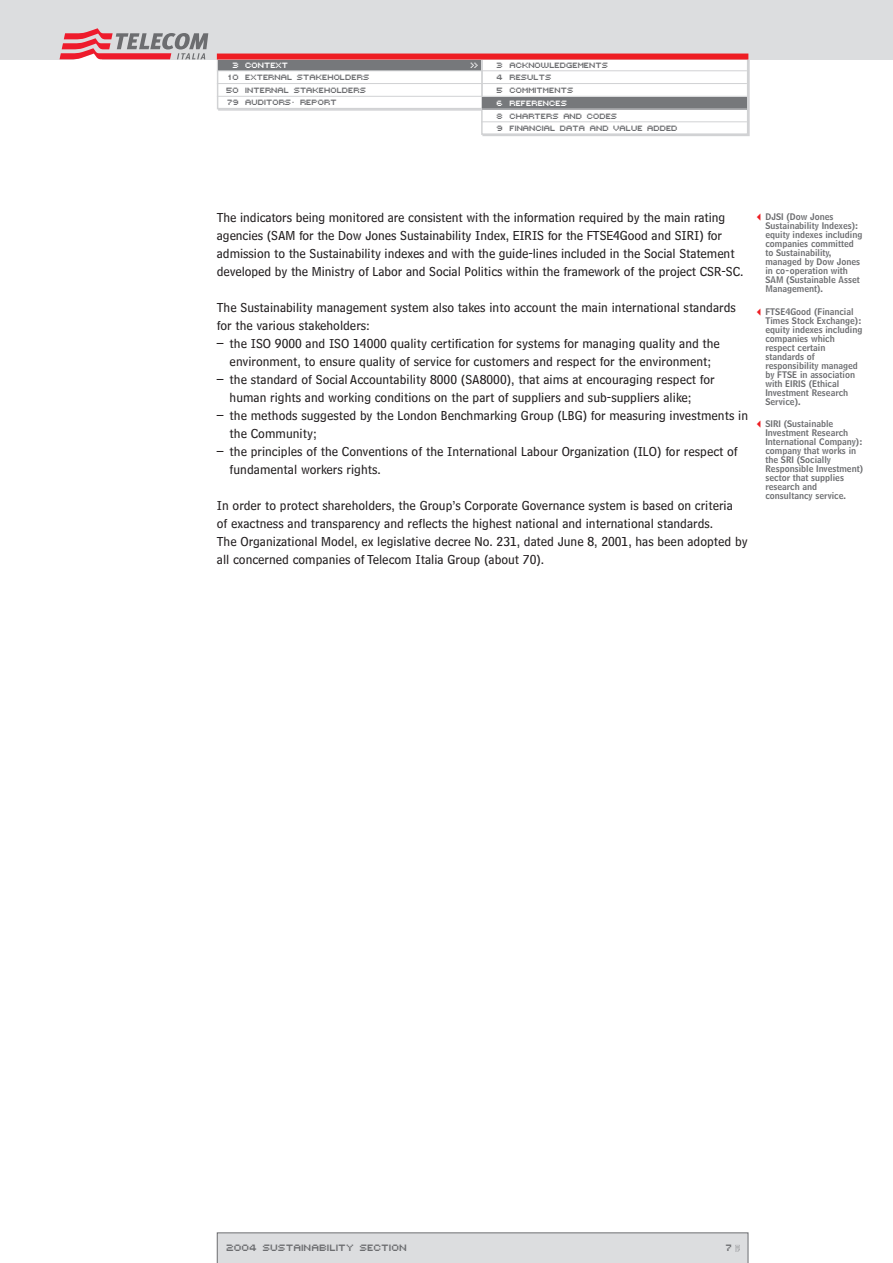
<style>
.page{position:relative;width:893px;height:1263px;background:#fff}
.page>*{position:absolute;margin:0;border:0;box-sizing:border-box;transform-origin:0 0}
.t1{font:13.5px/18px "Bell Centennial Sub Caption";color:#231f20}
.t2{font:9px/9px "Bell Centennial Name And Number";color:#6c6d70}
.t3{font:9px "MINI7 Tight";color:#6c6d70}
.t4{font:7.5px/12.8px "MINI7 Tight";letter-spacing:-.015em;color:#6c6d70}
.t5{font:7.5px "MINI7 Tight";letter-spacing:-.015em;color:#fff}
</style>
<div class="page">
<svg style="left:217px;top:1232px;width:531px;height:31px;background:#d8d9db"></svg>
<div style="left:482px;top:59px;width:268px;height:77px;border:2px solid #d1d2d4"></div>
<div style="left:218px;top:59px;width:266px;height:52px;border:2px solid #d1d2d4"></div>
<div style="left:482px;top:59px;width:266px;height:75px;background:#fff"></div>
<div style="left:481px;top:58px;width:267px;height:77px;border:2px solid #d1d2d4"></div>
<div style="left:218px;top:59px;width:264px;height:50px;background:#fff"></div>
<div style="left:217px;top:58px;width:266px;height:51px;border:2px solid #d1d2d4"></div>
<div style="left:218px;top:59px;width:263px;height:12px;background:#76787b"></div>
<div style="left:482px;top:97px;width:265px;height:12px;background:#76787b"></div>
<div style="left:0;top:0;width:893px;height:60px;background:#dcdddf"></div>
<div style="left:217px;top:54px;width:531px;height:6px;background:#ee1d23"></div>
<hr style="left:217px;top:70px;width:266px;height:1px;background:#d1d2d4">
<hr style="left:481px;top:70px;width:266px;height:1px;background:#d1d2d4">
<hr style="left:481px;top:83px;width:266px;height:1px;background:#d1d2d4">
<hr style="left:481px;top:96px;width:266px;height:1px;background:#d1d2d4">
<hr style="left:481px;top:109px;width:266px;height:1px;background:#d1d2d4">
<hr style="left:481px;top:121px;width:266px;height:1px;background:#d1d2d4">
<hr style="left:217px;top:83px;width:266px;height:1px;background:#d1d2d4">
<hr style="left:217px;top:96px;width:266px;height:1px;background:#d1d2d4">
<svg style="left:60px;top:28px;width:148px;height:32px"></svg>
<p class="t5" style="left:232px;top:61px;width:57px">3 CONTEXT</p>
<p class="t5" style="left:470px;top:61px;width:9px">&gt;&gt;</p>
<p class="t4" style="left:225px;top:71px;width:145px">10 EXTERNAL STAKEHOLDERS<br>50 INTERNAL STAKEHOLDERS<br>79 AUDITORS’ REPORT</p>
<p class="t4" style="left:496px;top:59px;width:113px">3 ACKNOWLEDGEMENTS<br>4 RESULTS<br>5 COMMITMENTS</p>
<p class="t5" style="left:496px;top:99px;width:72px">6 REFERENCES</p>
<p class="t4" style="left:496px;top:110px;width:183px">8 CHARTERS AND CODES<br>9 FINANCIAL DATA AND VALUE ADDED</p>
<p class="t1" style="left:217px;top:210px;width:528px">The indicators being monitored are consistent with the information required by the main rating agencies (SAM for the Dow Jones Sustainability Index, EIRIS for the FTSE4Good and SIRI) for admission to the Sustainability indexes and with the guide-lines included in the Social Statement developed by the Ministry of Labor and Social Politics within the framework of the project CSR-SC.</p>
<p class="t1" style="left:217px;top:300px;width:520px">The Sustainability management system also takes into account the main international standards for the various stakeholders:</p>
<p class="t1" style="left:217px;top:336px;width:505px;text-align:center">– the ISO 9000 and ISO 14000 quality certification for systems for managing quality and the environment, to ensure quality of service for customers and respect for the environment;</p>
<p class="t1" style="left:230px;top:372px;width:486px;text-indent:-13px">– the standard of Social Accountability 8000 (SA8000), that aims at encouraging respect for human rights and working conditions on the part of suppliers and sub-suppliers alike;</p>
<p class="t1" style="left:230px;top:408px;width:520px;text-indent:-13px">– the methods suggested by the London Benchmarking Group (LBG) for measuring investments in the Community;</p>
<p class="t1" style="left:230px;top:444px;width:510px;text-indent:-13px">– the principles of the Conventions of the International Labour Organization (ILO) for respect of fundamental workers rights.</p>
<p class="t1" style="left:217px;top:498px;width:532px">In order to protect shareholders, the Group’s Corporate Governance system is based on criteria<br>of exactness and transparency and reflects the highest national and international standards.<br>The Organizational Model, ex legislative decree No. 231, dated June 8, 2001, has been adopted by all concerned companies of Telecom Italia Group (about 70).</p>
<p class="t2" style="left:765px;top:213px;width:99px">DJSI (Dow Jones<br>Sustainability Indexes): equity indexes including companies committed to Sustainability, managed by Dow Jones in co-operation with<br>SAM (Sustainable Asset<br>Management).</p>
<p class="t2" style="left:765px;top:308px;width:99px">FTSE4Good (Financial<br>Times Stock Exchange): equity indexes including companies which respect certain standards of responsibility managed by FTSE in association with EIRIS (Ethical<br>Investment Research<br>Service).</p>
<p class="t2" style="left:765px;top:420px;width:99px">SIRI (Sustainable<br>Investment Research<br>International Company): company that works in the SRI (Socially<br>Responsible Investment) sector that supplies research and consultancy service.</p>
<p class="t3" style="left:225px;top:1243px;width:182px">2004 SUSTAINABILITY SECTION</p>
<p class="t3" style="left:725px;top:1243px;width:8px">7</p>
</div>
